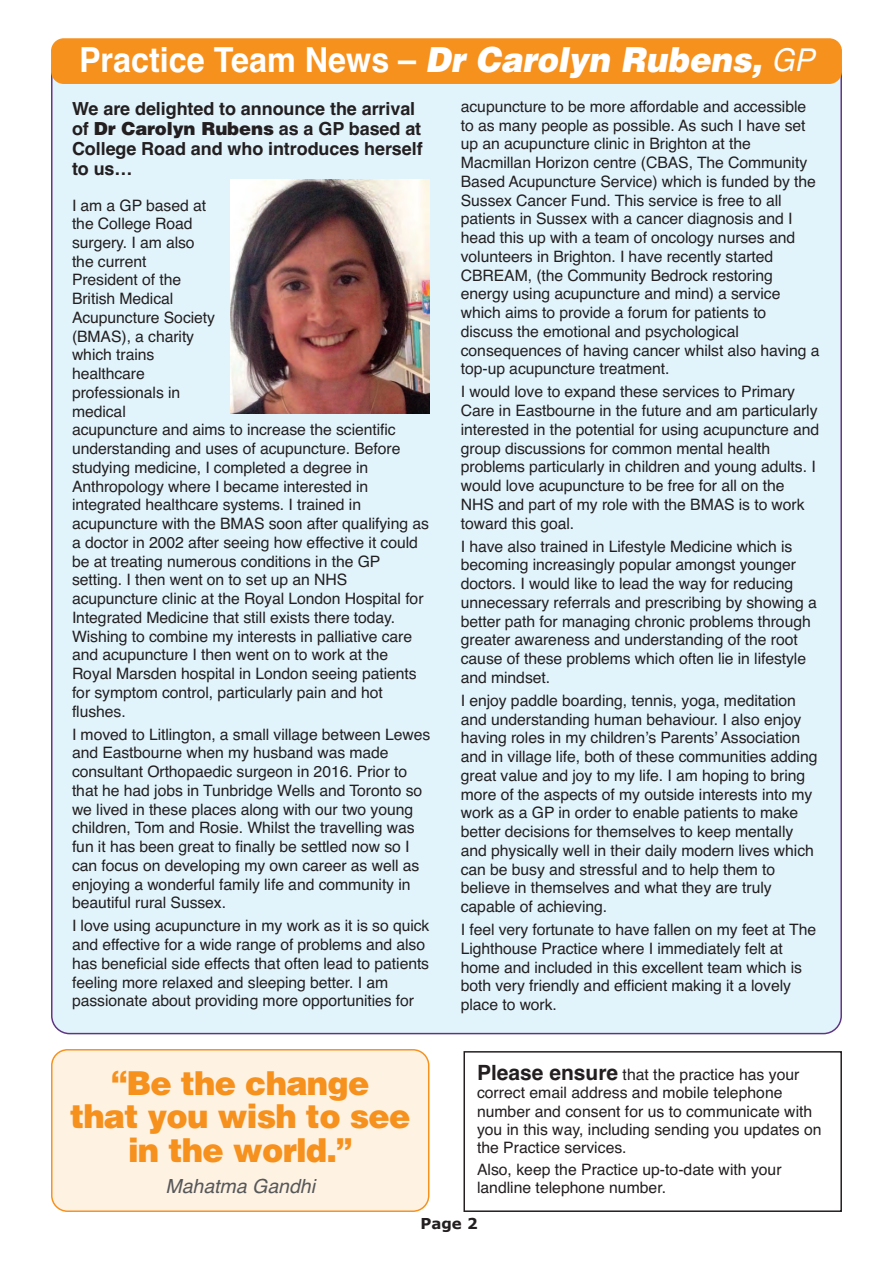
<style>
.page{position:relative;width:893px;height:1263px;background:#fff}
.page>*{position:absolute;margin:0;border:0;box-sizing:border-box;transform-origin:0 0}
.t1{font:700 34.5px "Helvetica";color:#fff;scale:.94 1}
.t2{font:900 33px/33.2px "Helvetica";letter-spacing:-.025em;color:#f6911e;text-align:center}
.t3{font:italic 19.5px "Helvetica";color:#57585a}
.t4{font:700 18px/20.2px "Helvetica";letter-spacing:-.005em;color:#231f20}
.t5{font:15.75px/18.8px "Helvetica";letter-spacing:-.005em;color:#231f20}
.t6{font:700 15px "Verdana";color:#231f20}
.s1{font-weight:900;font-style:italic}
.s2{font-weight:400;font-style:italic;font-size:31.5px}
.s3{font-weight:900}
.s4{font-weight:700;font-size:21px}
</style>
<div class="page">
<div style="left:51px;top:75px;width:791px;height:959px;background:#e1f4fc"></div>
<div style="left:51px;top:38px;width:791px;height:46px;background:#f6911e;border-radius:13px"></div>
<img style="left:231px;top:180px;width:198px;height:234px">
<div style="left:51px;top:1049px;width:378px;height:163px;background:#fef2e3"></div>
<div style="left:463px;top:1051px;width:379px;height:161px;border:2px solid #231f20"></div>
<h1 class="t1" style="left:79px;top:40px;width:783px">Practice Team News – <span class="s1">Dr Carolyn Rubens,</span> <span class="s2">GP</span></h1>
<p class="t4" style="left:72px;top:98px;width:352px">We are delighted to announce the arrival of <span class="s3">Dr Carolyn Rubens</span> as a GP based at<br>College Road and who introduces herself to us…</p>
<p class="t5" style="left:72px;top:196px;width:358px">I am a GP based at<br>the College Road<br>surgery. I am also<br>the current<br>President of the<br>British Medical<br>Acupuncture Society<br>(BMAS), a charity<br>which trains<br>healthcare<br>professionals in<br>medical<br>acupuncture and aims to increase the scientific understanding and uses of acupuncture. Before studying medicine, I completed a degree in<br>Anthropology where I became interested in integrated healthcare systems. I trained in acupuncture with the BMAS soon after qualifying as a doctor in 2002 after seeing how effective it could be at treating numerous conditions in the GP setting. I then went on to set up an NHS acupuncture clinic at the Royal London Hospital for<br>Integrated Medicine that still exists there today.<br>Wishing to combine my interests in palliative care and acupuncture I then went on to work at the<br>Royal Marsden hospital in London seeing patients for symptom control, particularly pain and hot flushes.</p>
<p class="t5" style="left:72px;top:725px;width:360px">I moved to Litlington, a small village between Lewes and Eastbourne when my husband was made consultant Orthopaedic surgeon in 2016. Prior to that he had jobs in Tunbridge Wells and Toronto so we lived in these places along with our two young children, Tom and Rosie. Whilst the travelling was fun it has been great to finally be settled now so I can focus on developing my own career as well as enjoying a wonderful family life and community in beautiful rural Sussex.</p>
<p class="t5" style="left:72px;top:916px;width:359px">I love using acupuncture in my work as it is so quick and effective for a wide range of problems and also has beneficial side effects that often lead to patients feeling more relaxed and sleeping better. I am passionate about providing more opportunities for</p>
<h2 class="t2" style="left:70px;top:1067px;width:342px">“Be the change<br>that you wish to see in the world.”</h2>
<p class="t3" style="left:165px;top:1175px;width:151px">Mahatma Gandhi</p>
<p class="t5" style="left:461px;top:97px;width:360px">acupuncture to be more affordable and accessible to as many people as possible. As such I have set up an acupuncture clinic in Brighton at the Macmillan Horizon centre (CBAS, The Community Based Acupuncture Service) which is funded by the Sussex Cancer Fund. This service is free to all patients in Sussex with a cancer diagnosis and I head this up with a team of oncology nurses and volunteers in Brighton. I have recently started CBREAM, (the Community Bedrock restoring energy using acupuncture and mind) a service which aims to provide a forum for patients to discuss the emotional and psychological consequences of having cancer whilst also having a top-up acupuncture treatment.</p>
<p class="t5" style="left:461px;top:383px;width:360px">I would love to expand these services to Primary Care in Eastbourne in the future and am particularly interested in the potential for using acupuncture and group discussions for common mental health problems particularly in children and young adults. I would love acupuncture to be free for all on the NHS and part of my role with the BMAS is to work toward this goal.</p>
<p class="t5" style="left:461px;top:537px;width:357px">I have also trained in Lifestyle Medicine which is becoming increasingly popular amongst younger doctors. I would like to lead the way for reducing unnecessary referrals and prescribing by showing a better path for managing chronic problems through greater awareness and understanding of the root cause of these problems which often lie in lifestyle and mindset.</p>
<p class="t5" style="left:461px;top:691px;width:358px">I enjoy paddle boarding, tennis, yoga, meditation and understanding human behaviour. I also enjoy having roles in my children’s Parents’ Association and in village life, both of these communities adding great value and joy to my life. I am hoping to bring more of the aspects of my outside interests into my work as a GP in order to enable patients to make better decisions for themselves to keep mentally and physically well in their daily modern lives which can be busy and stressful and to help them to believe in themselves and what they are truly capable of achieving.</p>
<p class="t5" style="left:461px;top:920px;width:357px">I feel very fortunate to have fallen on my feet at The Lighthouse Practice where I immediately felt at home and included in this excellent team which is both very friendly and efficient making it a lovely place to work.</p>
<p class="t5" style="left:477px;top:1066px;width:346px;line-height:18.1px"><span class="s4">Please ensure</span> that the practice has your correct email address and mobile telephone number and consent for us to communicate with you in this way, including sending you updates on the Practice services.</p>
<p class="t5" style="left:477px;top:1161px;width:306px;line-height:18.1px">Also, keep the Practice up-to-date with your landline telephone number.</p>
<p class="t6" style="left:420px;top:1214px;width:59px">Page 2</p>
</div>
